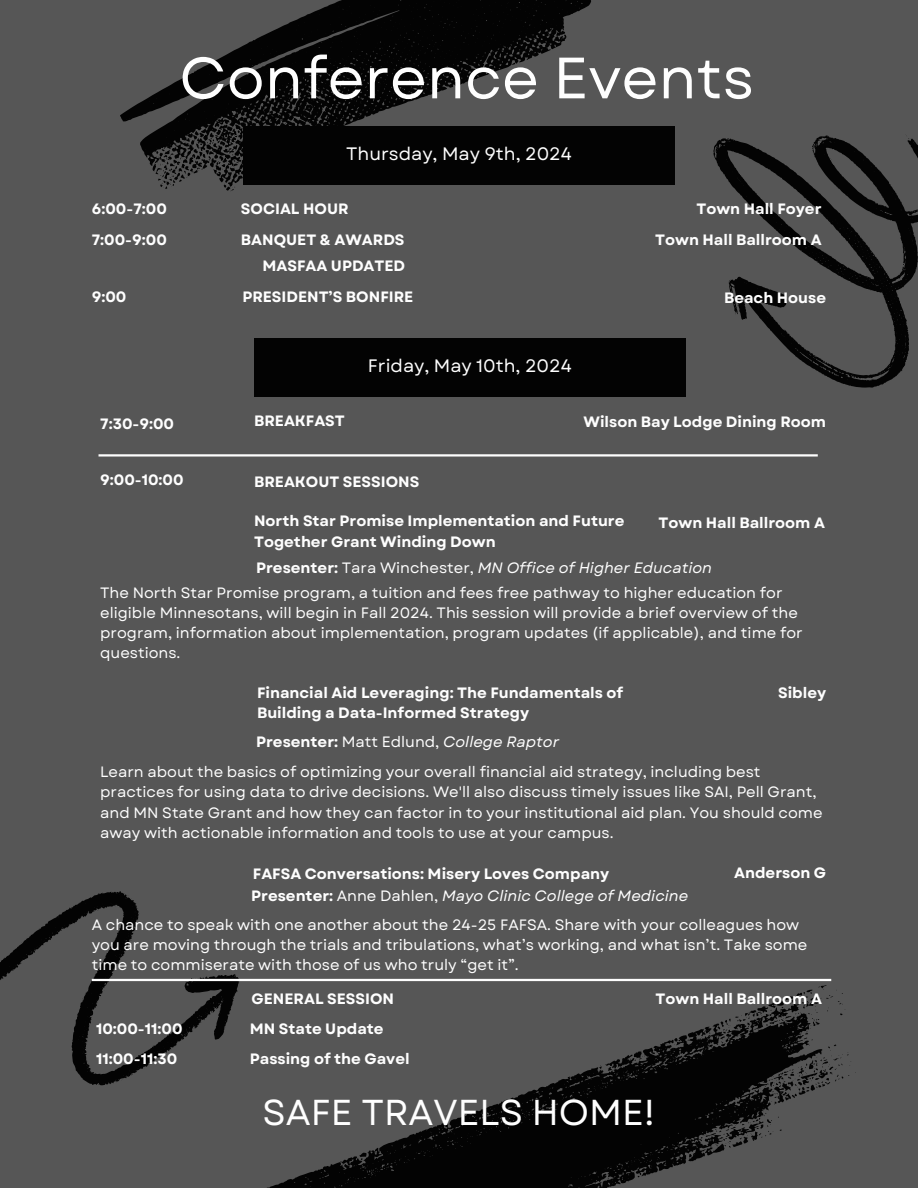
<style>
.page{position:relative;width:918px;height:1188px;background:#565656}
.page>*{position:absolute;margin:0;border:0;box-sizing:border-box;transform-origin:0 0}
.t1{font:58.2px "Garet";color:#fefefe}
.t2{font:36px "Garet";color:#fefefe}
.t3{font:18px "Garet";color:#fefefe}
.t4{font:15px/20.2px "Garet";color:#fefefe}
.t5{font:700 15px/20.2px "Garet";color:#fefefe}
.t6{font:italic 15px "Garet";color:#fefefe}
.t7{font:italic 15px "Garet";color:#fff}
.t8{font:700 15px "Garet";color:#fff}
.s1{font-weight:700;font-style:normal}
.s2{font-style:normal}
</style>
<div class="page">
<svg style="left:0;top:891px;width:256px;height:195px"></svg>
<svg style="left:685px;top:135px;width:233px;height:262px"></svg>
<svg style="left:120px;top:0;width:471px;height:191px"></svg>
<svg style="left:239px;top:979px;width:617px;height:209px"></svg>
<hr style="left:92px;top:979px;width:739px;height:2px;background:#fefefe">
<div style="left:254px;top:338px;width:431px;height:59px;background:#030303"></div>
<hr style="left:99px;top:454px;width:719px;height:3px;background:#fefefe">
<div style="left:243px;top:126px;width:432px;height:59px;background:#030303"></div>
<p class="t1" style="left:179px;top:36px;width:576px">Conference Events</p>
<p class="t3" style="left:346px;top:140px;width:227px">Thursday, May 9th, 2024</p>
<h5 class="t5" style="left:92px;top:199px;width:77px">6:00-7:00</h5>
<p class="t5" style="left:241px;top:199px;width:109px">SOCIAL HOUR</p>
<p class="t5" style="left:696px;top:199px;width:127px">Town Hall Foyer</p>
<h5 class="t5" style="left:92px;top:230px;width:77px">7:00-9:00</h5>
<h5 class="t5" style="left:241px;top:230px;width:165px">BANQUET &amp; AWARDS</h5>
<p class="t5" style="left:655px;top:230px;width:168px">Town Hall Ballroom A</p>
<p class="t5" style="left:263px;top:256px;width:144px">MASFAA UPDATED</p>
<p class="t5" style="left:92px;top:287px;width:36px">9:00</p>
<h5 class="t5" style="left:242px;top:287px;width:173px">PRESIDENT’S BONFIRE</h5>
<h5 class="t5" style="left:724px;top:288px;width:104px">Beach House</h5>
<h4 class="t3" style="left:368px;top:352px;width:205px">Friday, May 10th, 2024</h4>
<h5 class="t5" style="left:100px;top:413px;width:75px">7:30-9:00</h5>
<h4 class="t5" style="left:254px;top:410px;width:92px">BREAKFAST</h4>
<h5 class="t5" style="left:584px;top:412px;width:244px">Wilson Bay Lodge Dining Room</h5>
<h4 class="t5" style="left:100px;top:470px;width:85px">9:00-10:00</h4>
<h5 class="t5" style="left:254px;top:471px;width:167px">BREAKOUT SESSIONS</h5>
<h5 class="t5" style="left:254px;top:511px;width:372px">North Star Promise Implementation and Future<br>Together Grant Winding Down</h5>
<h4 class="t6" style="left:256px;top:557px;width:458px"><span class="s1">Presenter:</span> <span class="s2">Tara Winchester,</span> MN Office of Higher Education</h4>
<h3 class="t4" style="left:100px;top:582px;width:704px">The North Star Promise program, a tuition and fees free pathway to higher education for eligible Minnesotans, will begin in Fall 2024. This session will provide a brief overview of the program, information about implementation, program updates (if applicable), and time for questions.</h3>
<h5 class="t5" style="left:659px;top:512px;width:168px">Town Hall Ballroom A</h5>
<h1 class="t5" style="left:257px;top:683px;width:368px">Financial Aid Leveraging: The Fundamentals of<br>Building a Data-Informed Strategy</h1>
<p class="t6" style="left:256px;top:731px;width:305px"><span class="s1">Presenter:</span> <span class="s2">Matt Edlund,</span> College Raptor</p>
<h5 class="t5" style="left:778px;top:683px;width:50px">Sibley</h5>
<h3 class="t4" style="left:100px;top:762px;width:724px">Learn about the basics of optimizing your overall financial aid strategy, including best practices for using data to drive decisions. We'll also discuss timely issues like SAI, Pell Grant, and MN State Grant and how they can factor in to your institutional aid plan. You should come away with actionable information and tools to use at your campus.</h3>
<p class="t5" style="left:253px;top:863px;width:358px">FAFSA Conversations: Misery Loves Company</p>
<p class="t8" style="left:734px;top:861px;width:94px">Anderson G</p>
<h2 class="t4" style="left:92px;top:914px;width:717px">A chance to speak with one another about the 24-25 FAFSA. Share with your colleagues how you are moving through the trials and tribulations, what’s working, and what isn’t. Take some time to commiserate with those of us who truly “get it”.</h2>
<h5 class="t7" style="left:251px;top:885px;width:439px"><span class="s1">Presenter:</span> <span class="s2">Anne Dahlen,</span> Mayo Clinic College of Medicine</h5>
<h4 class="t5" style="left:252px;top:989px;width:144px">GENERAL SESSION</h4>
<h5 class="t5" style="left:656px;top:989px;width:168px">Town Hall Ballroom A</h5>
<h5 class="t5" style="left:96px;top:1019px;width:88px">10:00-11:00</h5>
<h5 class="t5" style="left:250px;top:1019px;width:135px">MN State Update</h5>
<h4 class="t5" style="left:96px;top:1048px;width:83px">11:00-11:30</h4>
<h5 class="t5" style="left:250px;top:1048px;width:161px">Passing of the Gavel</h5>
<h5 class="t2" style="left:263px;top:1086px;width:394px">SAFE TRAVELS HOME!</h5>
</div>
